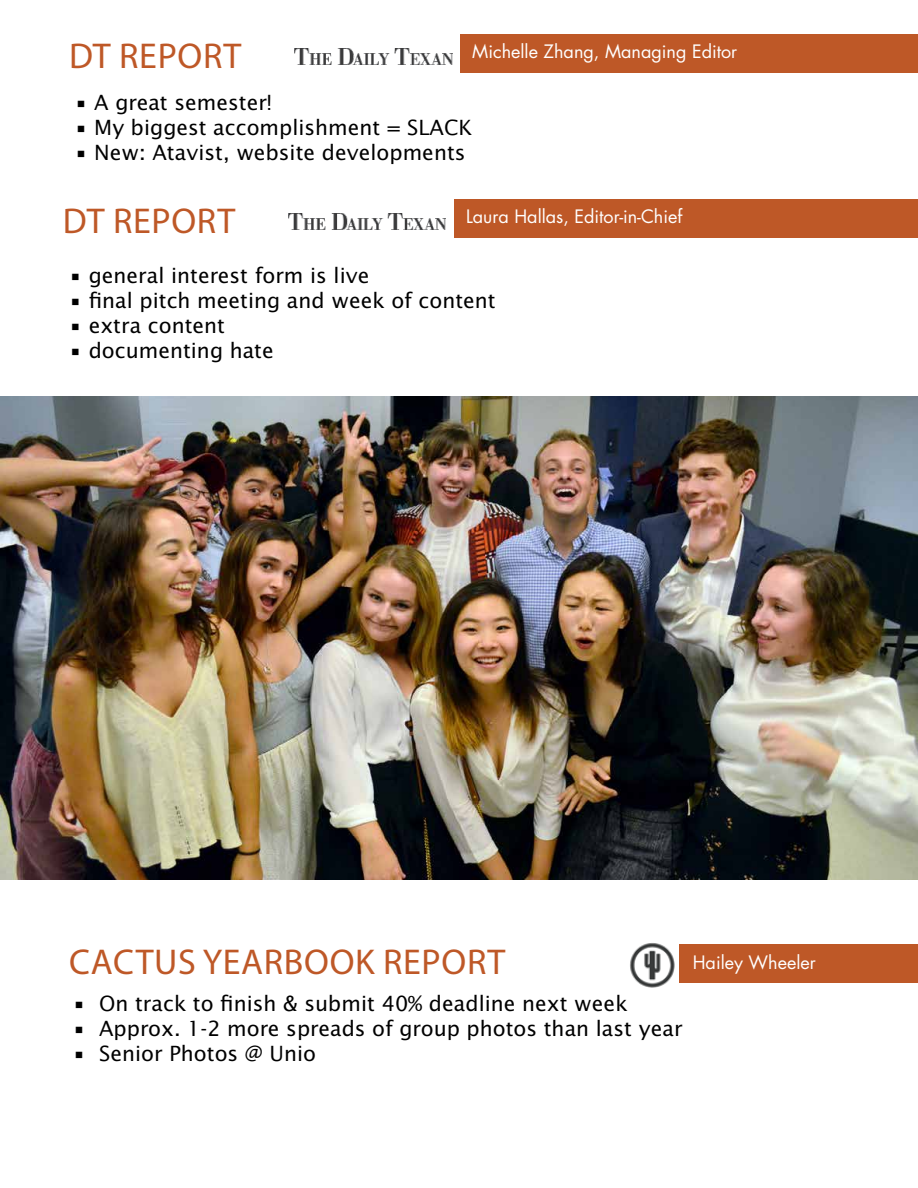
<style>
.page{position:relative;width:918px;height:1188px;background:#fff}
.page>*{position:absolute;margin:0;border:0;box-sizing:border-box;transform-origin:0 0}
.t1{font:36px "Myriad Pro";letter-spacing:.02em;color:#be5827}
.t2{font:21px "Lucida Sans Std";color:#000}
.t3{font:18px "Futura Std";color:#fff}
</style>
<div class="page">
<div style="left:460px;top:35px;width:458px;height:38px;background:#be5827"></div>
<img style="left:295px;top:49px;width:157px;height:16px">
<div style="left:454px;top:199px;width:464px;height:39px;background:#be5827"></div>
<img style="left:288px;top:213px;width:158px;height:16px">
<img style="left:630px;top:943px;width:45px;height:45px">
<div style="left:680px;top:944px;width:238px;height:39px;background:#be5827"></div>
<img style="left:0;top:397px;width:918px;height:482px">
<h1 class="t1" style="left:69px;top:34px;width:174px">DT REPORT</h1>
<p class="t3" style="left:472px;top:40px;width:267px">Michelle Zhang, Managing Editor</p>
<p class="t2" style="left:74px;top:90px;width:198px">• A great semester!</p>
<p class="t2" style="left:74px;top:115px;width:399px">• My biggest accomplishment = SLACK</p>
<p class="t2" style="left:74px;top:140px;width:393px">• New: Atavist, website developments</p>
<h1 class="t1" style="left:63px;top:199px;width:174px">DT REPORT</h1>
<p class="t3" style="left:466px;top:205px;width:218px">Laura Hallas, Editor-in-Chief</p>
<p class="t2" style="left:69px;top:263px;width:302px">• general interest form is live</p>
<p class="t2" style="left:69px;top:288px;width:429px">• final pitch meeting and week of content</p>
<p class="t2" style="left:69px;top:313px;width:158px">• extra content</p>
<p class="t2" style="left:69px;top:338px;width:207px">• documenting hate</p>
<h1 class="t1" style="left:69px;top:940px;width:438px">CACTUS YEARBOOK REPORT</h1>
<p class="t3" style="left:693px;top:951px;width:125px">Hailey Wheeler</p>
<p class="t2" style="left:73px;top:991px;width:557px">• On track to finish &amp; submit 40% deadline next week</p>
<p class="t2" style="left:73px;top:1016px;width:612px">• Approx. 1-2 more spreads of group photos than last year</p>
<p class="t2" style="left:73px;top:1041px;width:245px">• Senior Photos @ Unio</p>
</div>
